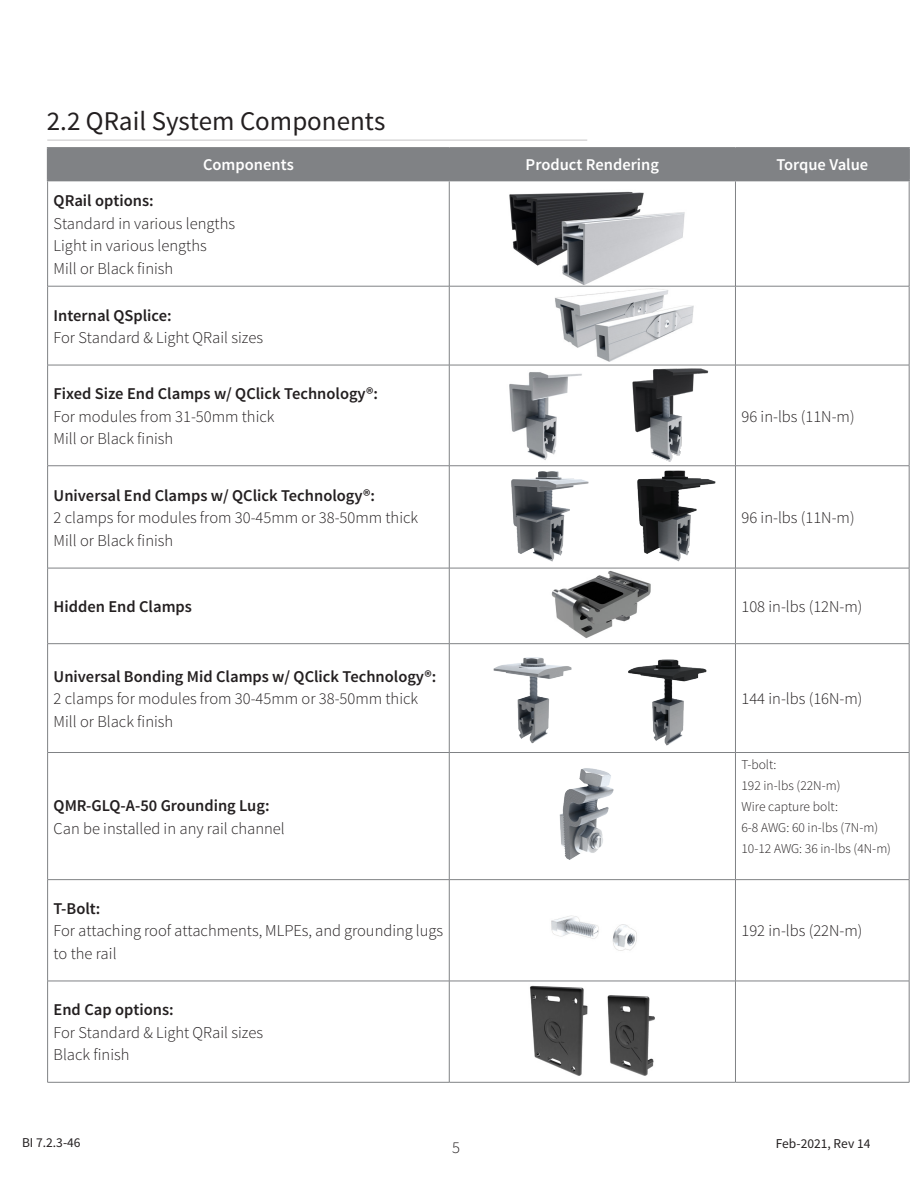
<style>
.page{position:relative;width:918px;height:1188px;background:#fff}
.page>*{position:absolute;margin:0;border:0;box-sizing:border-box;transform-origin:0 0}
.Section_Heading{font:27px "Source Sans Pro";color:#231f20}
.TOC_Text{font:300 16.5px/22.5px "Source Sans Pro";color:#231f20}
.TOC_Text-2{font:600 16.5px "Source Sans Pro";color:#231f20}
.Table_headers{font:600 16.5px "Source Sans Pro";color:#fff}
.image_caption_text{font:300 13.5px/21px "Source Sans Pro";color:#231f20}
.t1{font:13.5px "Source Sans Pro";color:#231f20}
</style>
<div class="page">
<img style="left:555px;top:285px;width:151px;height:76px">
<img style="left:461px;top:181px;width:231px;height:105px">
<img style="left:490px;top:980px;width:208px;height:102px">
<img style="left:494px;top:372px;width:100px;height:95px">
<img style="left:496px;top:471px;width:93px;height:97px">
<img style="left:493px;top:657px;width:79px;height:87px">
<img style="left:637px;top:470px;width:79px;height:98px">
<img style="left:618px;top:368px;width:99px;height:99px">
<img style="left:628px;top:659px;width:79px;height:87px">
<img style="left:524px;top:565px;width:150px;height:80px">
<div style="left:48px;top:149px;width:860px;height:31px;background:#808285"></div>
<hr style="left:47px;top:181px;width:1px;height:105px;background:#808285">
<hr style="left:449px;top:181px;width:1px;height:105px;background:#808285">
<hr style="left:735px;top:181px;width:1px;height:105px;background:#808285">
<hr style="left:909px;top:181px;width:1px;height:105px;background:#808285">
<hr style="left:47px;top:286px;width:402px;height:1px;background:#808285">
<hr style="left:47px;top:286px;width:1px;height:79px;background:#808285">
<hr style="left:449px;top:286px;width:286px;height:1px;background:#808285">
<hr style="left:449px;top:286px;width:1px;height:79px;background:#808285">
<hr style="left:735px;top:286px;width:174px;height:1px;background:#808285">
<hr style="left:735px;top:286px;width:1px;height:79px;background:#808285">
<hr style="left:909px;top:286px;width:1px;height:79px;background:#808285">
<hr style="left:47px;top:365px;width:402px;height:1px;background:#808285">
<hr style="left:47px;top:365px;width:1px;height:101px;background:#808285">
<hr style="left:449px;top:365px;width:286px;height:1px;background:#808285">
<hr style="left:449px;top:365px;width:1px;height:101px;background:#808285">
<hr style="left:735px;top:365px;width:174px;height:1px;background:#808285">
<hr style="left:735px;top:365px;width:1px;height:101px;background:#808285">
<hr style="left:909px;top:365px;width:1px;height:101px;background:#808285">
<hr style="left:47px;top:465px;width:402px;height:1px;background:#808285">
<hr style="left:47px;top:466px;width:1px;height:102px;background:#808285">
<hr style="left:449px;top:465px;width:286px;height:1px;background:#808285">
<hr style="left:449px;top:466px;width:1px;height:102px;background:#808285">
<hr style="left:735px;top:465px;width:174px;height:1px;background:#808285">
<hr style="left:735px;top:466px;width:1px;height:102px;background:#808285">
<hr style="left:909px;top:466px;width:1px;height:102px;background:#808285">
<hr style="left:47px;top:568px;width:402px;height:1px;background:#808285">
<hr style="left:47px;top:568px;width:1px;height:75px;background:#808285">
<hr style="left:449px;top:568px;width:286px;height:1px;background:#808285">
<hr style="left:449px;top:568px;width:1px;height:75px;background:#808285">
<hr style="left:735px;top:568px;width:174px;height:1px;background:#808285">
<hr style="left:735px;top:568px;width:1px;height:75px;background:#808285">
<hr style="left:909px;top:568px;width:1px;height:75px;background:#808285">
<hr style="left:47px;top:643px;width:402px;height:1px;background:#808285">
<hr style="left:47px;top:644px;width:1px;height:108px;background:#808285">
<hr style="left:449px;top:643px;width:286px;height:1px;background:#808285">
<hr style="left:449px;top:644px;width:1px;height:108px;background:#808285">
<hr style="left:735px;top:643px;width:174px;height:1px;background:#808285">
<hr style="left:735px;top:644px;width:1px;height:108px;background:#808285">
<hr style="left:909px;top:644px;width:1px;height:108px;background:#808285">
<hr style="left:47px;top:752px;width:402px;height:1px;background:#808285">
<hr style="left:47px;top:753px;width:1px;height:126px;background:#808285">
<hr style="left:449px;top:752px;width:286px;height:1px;background:#808285">
<hr style="left:449px;top:753px;width:1px;height:126px;background:#808285">
<hr style="left:735px;top:752px;width:174px;height:1px;background:#808285">
<hr style="left:735px;top:753px;width:1px;height:126px;background:#808285">
<hr style="left:909px;top:753px;width:1px;height:126px;background:#808285">
<hr style="left:47px;top:879px;width:402px;height:1px;background:#808285">
<hr style="left:47px;top:880px;width:1px;height:101px;background:#808285">
<hr style="left:449px;top:879px;width:286px;height:1px;background:#808285">
<hr style="left:449px;top:880px;width:1px;height:101px;background:#808285">
<hr style="left:735px;top:879px;width:174px;height:1px;background:#808285">
<hr style="left:735px;top:880px;width:1px;height:101px;background:#808285">
<hr style="left:909px;top:880px;width:1px;height:101px;background:#808285">
<hr style="left:47px;top:981px;width:402px;height:1px;background:#808285">
<hr style="left:47px;top:981px;width:1px;height:101px;background:#808285">
<hr style="left:449px;top:981px;width:286px;height:1px;background:#808285">
<hr style="left:449px;top:981px;width:1px;height:101px;background:#808285">
<hr style="left:735px;top:981px;width:174px;height:1px;background:#808285">
<hr style="left:735px;top:981px;width:1px;height:101px;background:#808285">
<hr style="left:909px;top:981px;width:1px;height:101px;background:#808285">
<hr style="left:47px;top:1082px;width:402px;height:1px;background:#808285">
<hr style="left:449px;top:1082px;width:286px;height:1px;background:#808285">
<hr style="left:735px;top:1082px;width:174px;height:1px;background:#808285">
<hr style="left:47px;top:147px;width:402px;height:2px;background:#808285">
<hr style="left:47px;top:149px;width:1px;height:31px;background:#808285">
<hr style="left:449px;top:147px;width:286px;height:2px;background:#808285">
<hr style="left:449px;top:149px;width:1px;height:31px;background:#808285">
<hr style="left:735px;top:147px;width:175px;height:2px;background:#808285">
<hr style="left:735px;top:149px;width:1px;height:31px;background:#808285">
<hr style="left:908px;top:149px;width:2px;height:31px;background:#808285">
<hr style="left:47px;top:180px;width:402px;height:1px;background:#808285">
<hr style="left:449px;top:180px;width:286px;height:1px;background:#808285">
<hr style="left:735px;top:180px;width:175px;height:1px;background:#808285">
<hr style="left:47px;top:140px;width:540px;height:1px;background:#231f20">
<img style="left:559px;top:745px;width:85px;height:115px">
<img style="left:551px;top:915px;width:86px;height:36px">
<p class="Section_Heading" style="left:47px;top:105px;width:340px">2.2 QRail System Components</p>
<p class="Table_headers" style="left:203px;top:155px;width:92px">Components</p>
<p class="Table_headers" style="left:526px;top:155px;width:135px">Product Rendering</p>
<p class="Table_headers" style="left:776px;top:155px;width:93px">Torque Value</p>
<p class="TOC_Text-2" style="left:54px;top:190px;width:102px">QRail options:</p>
<p class="TOC_Text" style="left:54px;top:212px;width:183px">Standard in various lengths</p>
<p class="TOC_Text" style="left:54px;top:234px;width:155px">Light in various lengths</p>
<p class="TOC_Text" style="left:54px;top:257px;width:121px">Mill or Black finish</p>
<p class="TOC_Text-2" style="left:54px;top:305px;width:120px">Internal QSplice:</p>
<p class="TOC_Text" style="left:54px;top:326px;width:211px">For Standard &amp; Light QRail sizes</p>
<p class="TOC_Text-2" style="left:54px;top:383px;width:326px">Fixed Size End Clamps w/ QClick Technology®:</p>
<p class="TOC_Text" style="left:54px;top:405px;width:222px">For modules from 31-50mm thick</p>
<p class="TOC_Text" style="left:54px;top:427px;width:121px">Mill or Black finish</p>
<p class="TOC_Text-2" style="left:54px;top:485px;width:323px">Universal End Clamps w/ QClick Technology®:</p>
<p class="TOC_Text" style="left:54px;top:506px;width:366px">2 clamps for modules from 30-45mm or 38-50mm thick</p>
<p class="TOC_Text" style="left:54px;top:529px;width:121px">Mill or Black finish</p>
<p class="TOC_Text" style="left:741px;top:405px;width:115px">96 in-lbs (11N-m)</p>
<p class="TOC_Text" style="left:741px;top:506px;width:115px">96 in-lbs (11N-m)</p>
<p class="TOC_Text-2" style="left:54px;top:596px;width:140px">Hidden End Clamps</p>
<p class="TOC_Text" style="left:741px;top:595px;width:123px">108 in-lbs (12N-m)</p>
<p class="TOC_Text-2" style="left:54px;top:666px;width:384px">Universal Bonding Mid Clamps w/ QClick Technology®:</p>
<p class="TOC_Text" style="left:54px;top:688px;width:366px">2 clamps for modules from 30-45mm or 38-50mm thick</p>
<p class="TOC_Text" style="left:54px;top:710px;width:121px">Mill or Black finish</p>
<p class="TOC_Text-2" style="left:54px;top:795px;width:218px">QMR-GLQ-A-50 Grounding Lug:</p>
<p class="TOC_Text" style="left:54px;top:817px;width:233px">Can be installed in any rail channel</p>
<p class="TOC_Text" style="left:741px;top:688px;width:123px">144 in-lbs (16N-m)</p>
<p class="image_caption_text" style="left:741px;top:754px;width:37px">T-bolt:</p>
<p class="image_caption_text" style="left:741px;top:775px;width:101px">192 in-lbs (22N-m)</p>
<p class="image_caption_text" style="left:741px;top:796px;width:138px">Wire capture bolt:<br>6-8 AWG: 60 in-lbs (7N-m)</p>
<p class="image_caption_text" style="left:741px;top:838px;width:151px">10-12 AWG: 36 in-lbs (4N-m)</p>
<p class="TOC_Text-2" style="left:54px;top:898px;width:48px">T-Bolt:</p>
<p class="TOC_Text" style="left:54px;top:920px;width:391px">For attaching roof attachments, MLPEs, and grounding lugs to the rail</p>
<p class="TOC_Text" style="left:741px;top:920px;width:123px">192 in-lbs (22N-m)</p>
<p class="TOC_Text-2" style="left:54px;top:999px;width:122px">End Cap options:</p>
<p class="TOC_Text" style="left:54px;top:1021px;width:211px">For Standard &amp; Light QRail sizes</p>
<p class="TOC_Text" style="left:54px;top:1044px;width:77px">Black finish</p>
<p class="t1" style="left:22px;top:1134px;width:60px">BI 7.2.3-46</p>
<p class="t1" style="left:776px;top:1135px;width:96px">Feb-2021, Rev 14</p>
<p class="TOC_Text" style="left:452px;top:1136px;width:9px">5</p>
</div>
